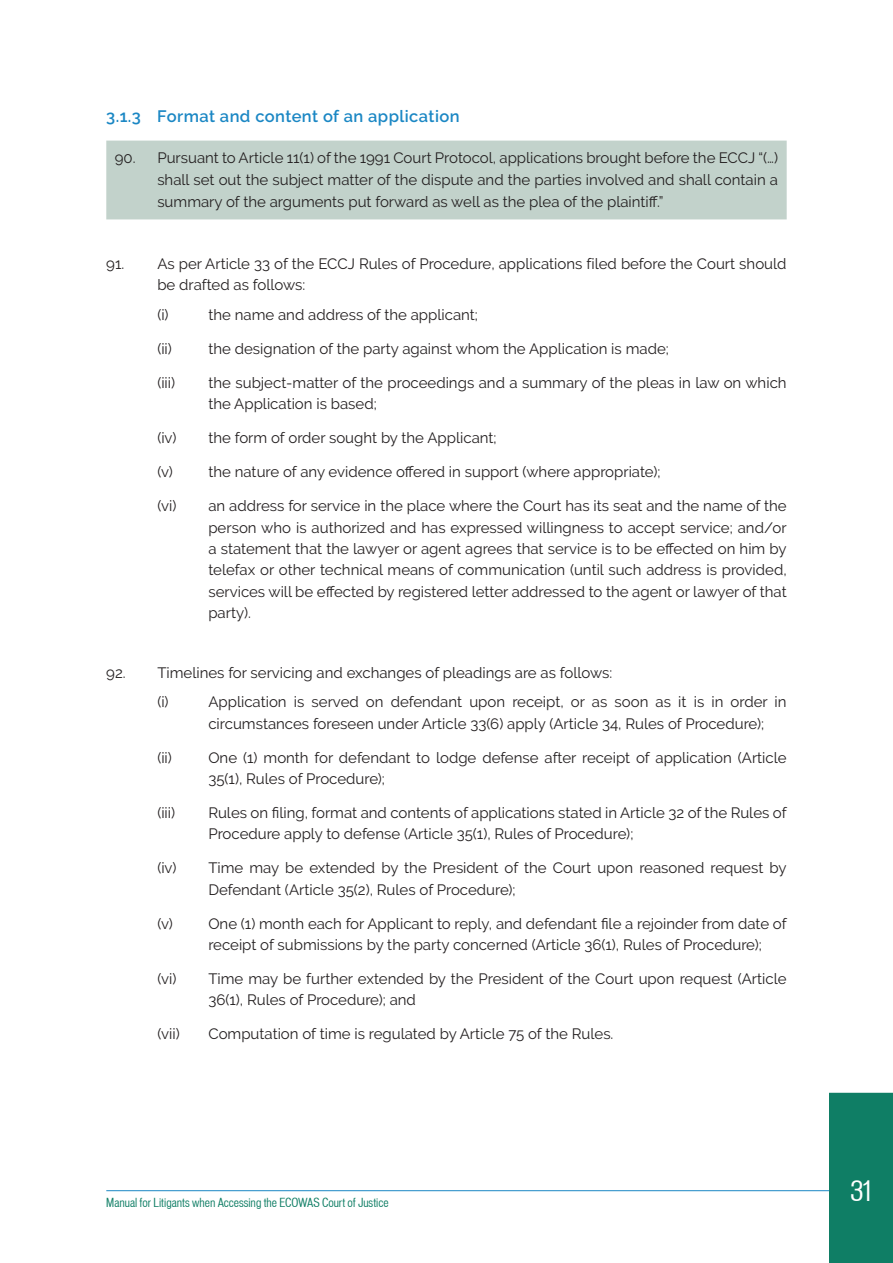
<style>
.page{position:relative;width:893px;height:1263px;background:#fff}
.page>*{position:absolute;margin:0;border:0;box-sizing:border-box;transform-origin:0 0}
.t1{font:condensed 27px "Vonnes";color:#fff}
.t2{font:600 16.5px "Raleway";letter-spacing:.025em;color:#1b87c4}
.t3{font:15px/21.3px "Raleway";color:#231f20}
.t4{font:condensed 12px "Vonnes";color:#0f7e65}
</style>
<div class="page">
<div style="left:829px;top:1093px;width:64px;height:170px;background:#0f7e65"></div>
<hr style="left:106px;top:1190px;width:723px;height:1px;background:#1b87c4">
<div style="left:106px;top:141px;width:681px;height:78px;background:#c2d2cb"></div>
<p class="t2" style="left:106px;top:107px;width:355px">3.1.3 Format and content of an application</p>
<p class="t3" style="left:157px;top:147px;width:622px;line-height:21.8px;text-align:justify;text-indent:-43px">90. Pursuant to Article 11(1) of the 1991 Court Protocol, applications brought before the ECCJ “(…) shall set out the subject matter of the dispute and the parties involved and shall contain a summary of the arguments put forward as well as the plea of the plaintiff.”</p>
<p class="t3" style="left:157px;top:253px;width:631px;text-indent:-51px">91. As per Article 33 of the ECCJ Rules of Procedure, applications filed before the Court should be drafted as follows:</p>
<p class="t3" style="left:157px;top:304px;width:13px">(i)</p>
<p class="t3" style="left:208px;top:304px;width:271px">the name and address of the applicant;</p>
<p class="t3" style="left:157px;top:338px;width:16px">(ii)</p>
<p class="t3" style="left:208px;top:338px;width:462px">the designation of the party against whom the Application is made;</p>
<p class="t3" style="left:157px;top:372px;width:19px">(iii)</p>
<p class="t3" style="left:208px;top:372px;width:580px">the subject-matter of the proceedings and a summary of the pleas in law on which the Application is based;</p>
<p class="t3" style="left:157px;top:427px;width:21px">(iv)</p>
<p class="t3" style="left:208px;top:427px;width:290px">the form of order sought by the Applicant;</p>
<p class="t3" style="left:157px;top:461px;width:505px">(v) the nature of any evidence offered in support (where appropriate);</p>
<p class="t3" style="left:157px;top:495px;width:21px">(vi)</p>
<p class="t3" style="left:208px;top:495px;width:580px;text-align:justify">an address for service in the place where the Court has its seat and the name of the person who is authorized and has expressed willingness to accept service; and/or a statement that the lawyer or agent agrees that service is to be effected on him by telefax or other technical means of communication (until such address is provided, services will be effected by registered letter addressed to the agent or lawyer of that party).</p>
<p class="t3" style="left:157px;top:657px;width:456px;line-height:29.8px;text-indent:-51px">92. Timelines for servicing and exchanges of pleadings are as follows: (i)</p>
<p class="t3" style="left:208px;top:691px;width:580px">Application is served on defendant upon receipt, or as soon as it is in order in circumstances foreseen under Article 33(6) apply (Article 34, Rules of Procedure);</p>
<p class="t3" style="left:157px;top:747px;width:16px">(ii)</p>
<p class="t3" style="left:208px;top:747px;width:580px">One (1) month for defendant to lodge defense after receipt of application (Article<br>35(1), Rules of Procedure);</p>
<p class="t3" style="left:157px;top:802px;width:19px">(iii)</p>
<p class="t3" style="left:208px;top:802px;width:580px">Rules on filing, format and contents of applications stated in Article 32 of the Rules of<br>Procedure apply to defense (Article 35(1), Rules of Procedure);</p>
<p class="t3" style="left:157px;top:857px;width:21px">(iv)</p>
<p class="t3" style="left:208px;top:857px;width:580px">Time may be extended by the President of the Court upon reasoned request by<br>Defendant (Article 35(2), Rules of Procedure);</p>
<p class="t3" style="left:208px;top:913px;width:580px;text-indent:-51px">(v) One (1) month each for Applicant to reply, and defendant file a rejoinder from date of receipt of submissions by the party concerned (Article 36(1), Rules of Procedure);</p>
<p class="t3" style="left:157px;top:968px;width:21px">(vi)</p>
<p class="t3" style="left:208px;top:968px;width:580px">Time may be further extended by the President of the Court upon request (Article<br>36(1), Rules of Procedure); and</p>
<p class="t3" style="left:157px;top:1023px;width:24px">(vii)</p>
<p class="t3" style="left:208px;top:1023px;width:407px">Computation of time is regulated by Article 75 of the Rules.</p>
<p class="t4" style="left:106px;top:1196px;width:284px">Manual for Litigants when Accessing the ECOWAS Court of Justice</p>
<h1 class="t1" style="left:850px;top:1176px;width:22px">31</h1>
</div>
